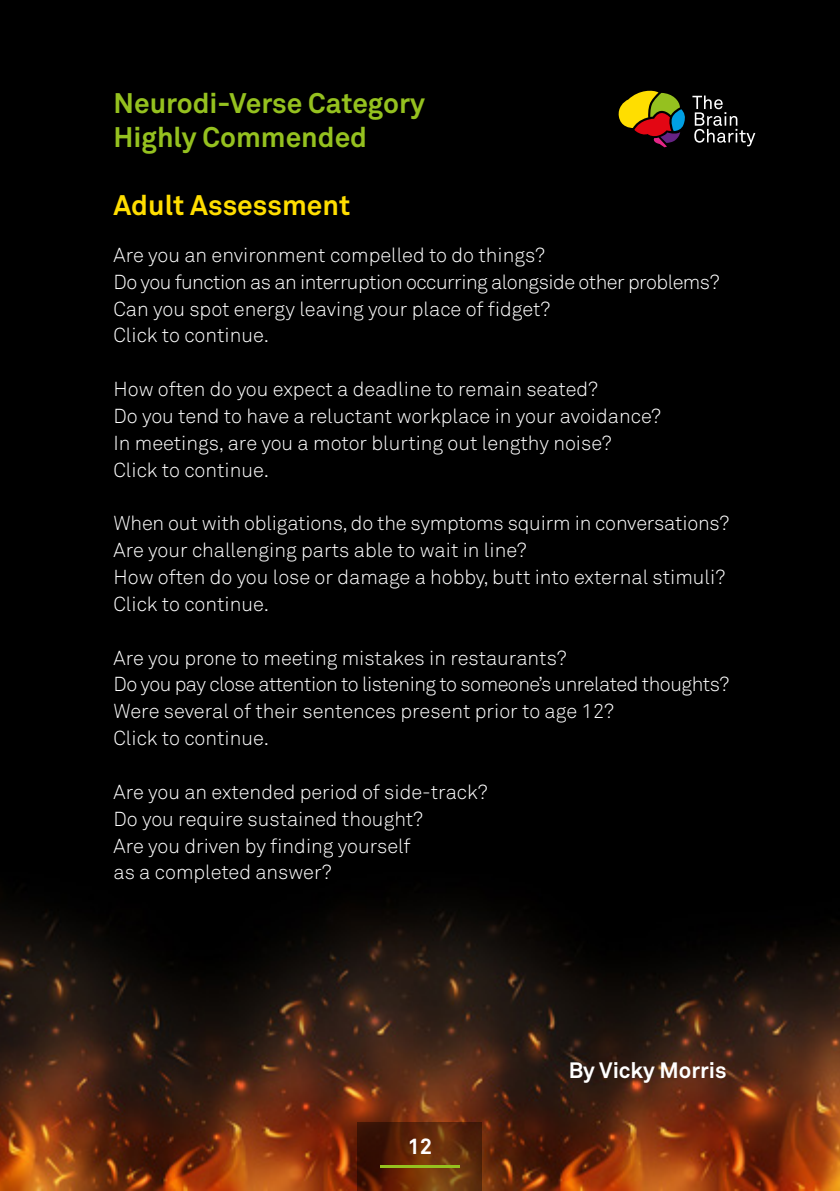
<style>
.page{position:relative;width:840px;height:1191px;background:#fff}
.page>*{position:absolute;margin:0;border:0;box-sizing:border-box;transform-origin:0 0}
.Poem_Title{font:700 28px/33.6px "Akkurat";color:#95c11f}
.Poem_Title-2{font:700 28px "Akkurat";color:#ffde00}
.Poet_Name{font:700 22px "Akkurat";color:#fff}
.Poem_Body{font:300 20px "Akkurat";color:#fff}
.Poem_Body-2{font:300 20px "Akkurat";letter-spacing:-.025em;color:#fff}
</style>
<div class="page">
<img style="left:0;top:0;width:839px;height:1191px">
<svg style="left:357px;top:1123px;width:125px;height:68px"></svg>
<svg style="left:617px;top:89px;width:69px;height:58px"></svg>
<svg style="left:692px;top:95px;width:63px;height:51px"></svg>
<hr style="left:380px;top:1165px;width:79px;height:3px;background:#95c11f">
<p class="Poem_Title" style="left:113px;top:86px;width:313px">Neurodi-Verse Category<br>Highly Commended</p>
<p class="Poem_Title-2" style="left:113px;top:188px;width:238px">Adult Assessment</p>
<p class="Poem_Body" style="left:113px;top:242px;width:433px">Are you an environment compelled to do things?</p>
<p class="Poem_Body-2" style="left:113px;top:269px;width:607px">Do you function as an interruption occurring alongside other problems?</p>
<p class="Poem_Body" style="left:113px;top:296px;width:438px">Can you spot energy leaving your place of fidget?</p>
<p class="Poem_Body" style="left:113px;top:323px;width:157px">Click to continue.</p>
<p class="Poem_Body" style="left:113px;top:376px;width:485px">How often do you expect a deadline to remain seated?</p>
<p class="Poem_Body" style="left:113px;top:403px;width:548px">Do you tend to have a reluctant workplace in your avoidance?</p>
<p class="Poem_Body" style="left:113px;top:430px;width:499px">In meetings, are you a motor blurting out lengthy noise?</p>
<p class="Poem_Body" style="left:113px;top:457px;width:157px">Click to continue.</p>
<p class="Poem_Body" style="left:113px;top:511px;width:617px">When out with obligations, do the symptoms squirm in conversations?</p>
<p class="Poem_Body" style="left:113px;top:537px;width:414px">Are your challenging parts able to wait in line?</p>
<p class="Poem_Body" style="left:113px;top:564px;width:612px">How often do you lose or damage a hobby, butt into external stimuli?</p>
<p class="Poem_Body" style="left:113px;top:591px;width:157px">Click to continue.</p>
<p class="Poem_Body" style="left:113px;top:645px;width:454px">Are you prone to meeting mistakes in restaurants?</p>
<p class="Poem_Body-2" style="left:113px;top:672px;width:617px">Do you pay close attention to listening to someone’s unrelated thoughts?</p>
<p class="Poem_Body" style="left:113px;top:698px;width:501px">Were several of their sentences present prior to age 12?</p>
<p class="Poem_Body" style="left:113px;top:725px;width:157px">Click to continue.</p>
<p class="Poem_Body" style="left:113px;top:779px;width:375px">Are you an extended period of side-track?</p>
<p class="Poem_Body" style="left:113px;top:806px;width:311px">Do you require sustained thought?</p>
<p class="Poem_Body" style="left:113px;top:833px;width:298px">Are you driven by finding yourself</p>
<p class="Poem_Body" style="left:113px;top:859px;width:219px">as a completed answer?</p>
<p class="Poet_Name" style="left:407px;top:1132px;width:27px">12</p>
<p class="Poet_Name" style="left:568px;top:1056px;width:159px">By Vicky Morris</p>
</div>
